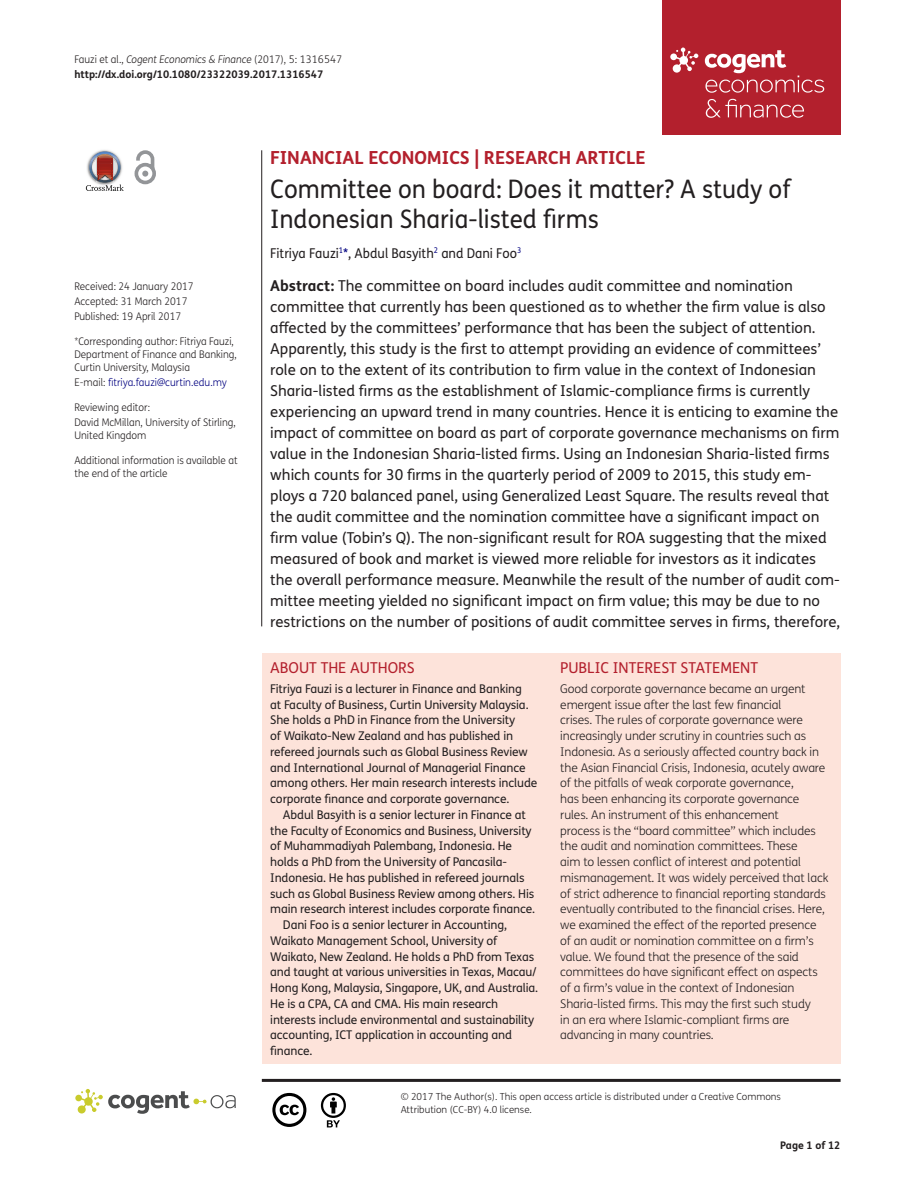
<style>
.page{position:relative;width:915px;height:1191px;background:#fff}
.page>*{position:absolute;margin:0;border:0;box-sizing:border-box;transform-origin:0 0}
.t1{font:25.5px/30px "FS Me Pro";color:#231f20;scale:.95 1}
.t2{font:700 18px "FS Me Pro";color:#b3202d}
.t3{font:15px/21px "FS Me Pro";color:#231f20}
.t4{font:15px "FS Me Pro";color:#b3202d}
.t5{font:13.5px "FS Me Pro";color:#231f20;scale:.95 1}
.t6{font:12px/15.8px "FS Me Pro";letter-spacing:-.01em;color:#231f20}
.t7{font:300 12px/15.8px "FS Me Pro";letter-spacing:-.01em;color:#231f20}
.t8{font:300 10.5px/12.8px "FS Me Pro";color:#231f20;scale:.95 1}
.t9{font:700 10.5px/15px "FS Me Pro";color:#231f20}
.t10{font:300 10.5px "FS Me Pro";color:#000080;scale:.95 1}
.t11{font:300 9.75px/12.8px "FS Me Pro";color:#231f20}
.s1{font-weight:300}
.s2{font-weight:300;font-style:italic}
.s3{color:#231f20}
.s4{color:#000080}
.s5{font-weight:700}
</style>
<div class="page">
<div style="left:661px;top:0;width:179px;height:134px;background:#b3202d"></div>
<svg style="left:670px;top:48px;width:28px;height:25px"></svg>
<svg style="left:704px;top:50px;width:120px;height:43px"></svg>
<svg style="left:705px;top:99px;width:98px;height:19px"></svg>
<div style="left:261px;top:653px;width:579px;height:410px;background:#fde3da"></div>
<svg style="left:86px;top:151px;width:38px;height:40px"></svg>
<svg style="left:134px;top:150px;width:22px;height:34px"></svg>
<hr style="left:261px;top:150px;width:1px;height:476px;background:#231f20">
<hr style="left:262px;top:1078px;width:578px;height:3px;background:#231f20">
<svg style="left:75px;top:1089px;width:161px;height:24px"></svg>
<svg style="left:272px;top:1093px;width:34px;height:34px"></svg>
<svg style="left:321px;top:1093px;width:25px;height:34px"></svg>
<p class="t9" style="left:74px;top:51px;width:269px"><span class="s1">Fauzi et al.,</span> <span class="s2">Cogent Economics &amp; Finance</span> <span class="s1">(2017), 5: 1316547 </span>http://dx.doi.org/10.1080/23322039.2017.1316547</p>
<p class="t8" style="left:74px;top:279px;width:127px;line-height:14.9px">Received: 24 January 2017<br>Accepted: 31 March 2017<br>Published: 19 April 2017</p>
<p class="t8" style="left:74px;top:335px;width:172px">*Corresponding author: Fitriya Fauzi,<br>Department of Finance and Banking,<br>Curtin University, Malaysia</p>
<p class="t10" style="left:74px;top:375px;width:162px"><span class="s3">E-mail:</span> fitriya.fauzi@curtin.edu.my</p>
<p class="t8" style="left:74px;top:400px;width:171px;line-height:14.9px">Reviewing editor:<br>David McMillan, University of Stirling,</p>
<p class="t8" style="left:74px;top:428px;width:77px">United Kingdom</p>
<p class="t8" style="left:74px;top:454px;width:173px">Additional information is available at the end of the article</p>
<p class="t2" style="left:270px;top:143px;width:377px">FINANCIAL ECONOMICS | RESEARCH ARTICLE</p>
<h1 class="t1" style="left:270px;top:174px;width:549px">Committee on board: Does it matter? A study of<br>Indonesian Sharia-listed firms</h1>
<p class="t5" style="left:270px;top:243px;width:266px">Fitriya Fauzi<sup>1</sup><span class="s4">*</span>, Abdul Basyith<sup>2</sup> and Dani Foo<sup>3</sup></p>
<p class="t3" style="left:270px;top:275px;width:571px"><span class="s5">Abstract:</span> The committee on board includes audit committee and nomination committee that currently has been questioned as to whether the firm value is also affected by the committees’ performance that has been the subject of attention.<br>Apparently, this study is the first to attempt providing an evidence of committees’ role on to the extent of its contribution to firm value in the context of Indonesian Sharia-listed firms as the establishment of Islamic-compliance firms is currently experiencing an upward trend in many countries. Hence it is enticing to examine the impact of committee on board as part of corporate governance mechanisms on firm value in the Indonesian Sharia-listed firms. Using an Indonesian Sharia-listed firms which counts for 30 firms in the quarterly period of 2009 to 2015, this study em&shy;ploys a 720 balanced panel, using Generalized Least Square. The results reveal that the audit committee and the nomination committee have a significant impact on firm value (Tobin’s Q). The non-significant result for ROA suggesting that the mixed measured of book and market is viewed more reliable for investors as it indicates the overall performance measure. Meanwhile the result of the number of audit com&shy;mittee meeting yielded no significant impact on firm value; this may be due to no restrictions on the number of positions of audit committee serves in firms, therefore,</p>
<p class="t4" style="left:270px;top:658px;width:146px">ABOUT THE AUTHORS</p>
<p class="t6" style="left:270px;top:680px;width:268px">Fitriya Fauzi is a lecturer in Finance and Banking<br>at Faculty of Business, Curtin University Malaysia.<br>She holds a PhD in Finance from the University<br>of Waikato-New Zealand and has published in refereed journals such as Global Business Review and International Journal of Managerial Finance among others. Her main research interests include corporate finance and corporate governance.</p>
<p class="t6" style="left:283px;top:806px;width:244px">Abdul Basyith is a senior lecturer in Finance at</p>
<p class="t6" style="left:270px;top:822px;width:263px">the Faculty of Economics and Business, University</p>
<p class="t6" style="left:270px;top:838px;width:243px">of Muhammadiyah Palembang, Indonesia. He</p>
<p class="t6" style="left:270px;top:853px;width:238px">holds a PhD from the University of Pancasila-</p>
<p class="t6" style="left:270px;top:869px;width:256px">Indonesia. He has published in refereed journals</p>
<p class="t6" style="left:270px;top:885px;width:265px">such as Global Business Review among others. His</p>
<p class="t6" style="left:270px;top:901px;width:266px">main research interest includes corporate finance.</p>
<p class="t6" style="left:283px;top:916px;width:225px">Dani Foo is a senior lecturer in Accounting,</p>
<p class="t6" style="left:270px;top:932px;width:228px">Waikato Management School, University of</p>
<p class="t6" style="left:270px;top:948px;width:265px">Waikato, New Zealand. He holds a PhD from Texas</p>
<p class="t6" style="left:270px;top:964px;width:267px">and taught at various universities in Texas, Macau/</p>
<p class="t6" style="left:270px;top:979px;width:269px">Hong Kong, Malaysia, Singapore, UK, and Australia.</p>
<p class="t6" style="left:270px;top:995px;width:229px">He is a CPA, CA and CMA. His main research</p>
<p class="t6" style="left:270px;top:1011px;width:265px">interests include environmental and sustainability</p>
<p class="t6" style="left:270px;top:1027px;width:243px">accounting, ICT application in accounting and</p>
<p class="t6" style="left:270px;top:1042px;width:44px">finance.</p>
<p class="t4" style="left:560px;top:658px;width:199px">PUBLIC INTEREST STATEMENT</p>
<p class="t7" style="left:560px;top:680px;width:269px">Good corporate governance became an urgent emergent issue after the last few financial<br>crises. The rules of corporate governance were increasingly under scrutiny in countries such as Indonesia. As a seriously affected country back in the Asian Financial Crisis, Indonesia, acutely aware of the pitfalls of weak corporate governance,<br>has been enhancing its corporate governance rules. An instrument of this enhancement<br>process is the “board committee” which includes the audit and nomination committees. These<br>aim to lessen conflict of interest and potential mismanagement. It was widely perceived that lack of strict adherence to financial reporting standards eventually contributed to the financial crises. Here, we examined the effect of the reported presence of an audit or nomination committee on a firm’s value. We found that the presence of the said committees do have significant effect on aspects of a firm’s value in the context of Indonesian Sharia-listed firms. This may the first such study<br>in an era where Islamic-compliant firms are advancing in many countries.</p>
<p class="t11" style="left:400px;top:1090px;width:381px">© 2017 The Author(s). This open access article is distributed under a Creative Commons<br>Attribution (CC-BY) 4.0 license.</p>
<p class="t9" style="left:780px;top:1137px;width:62px">Page 1 of 12</p>
</div>
